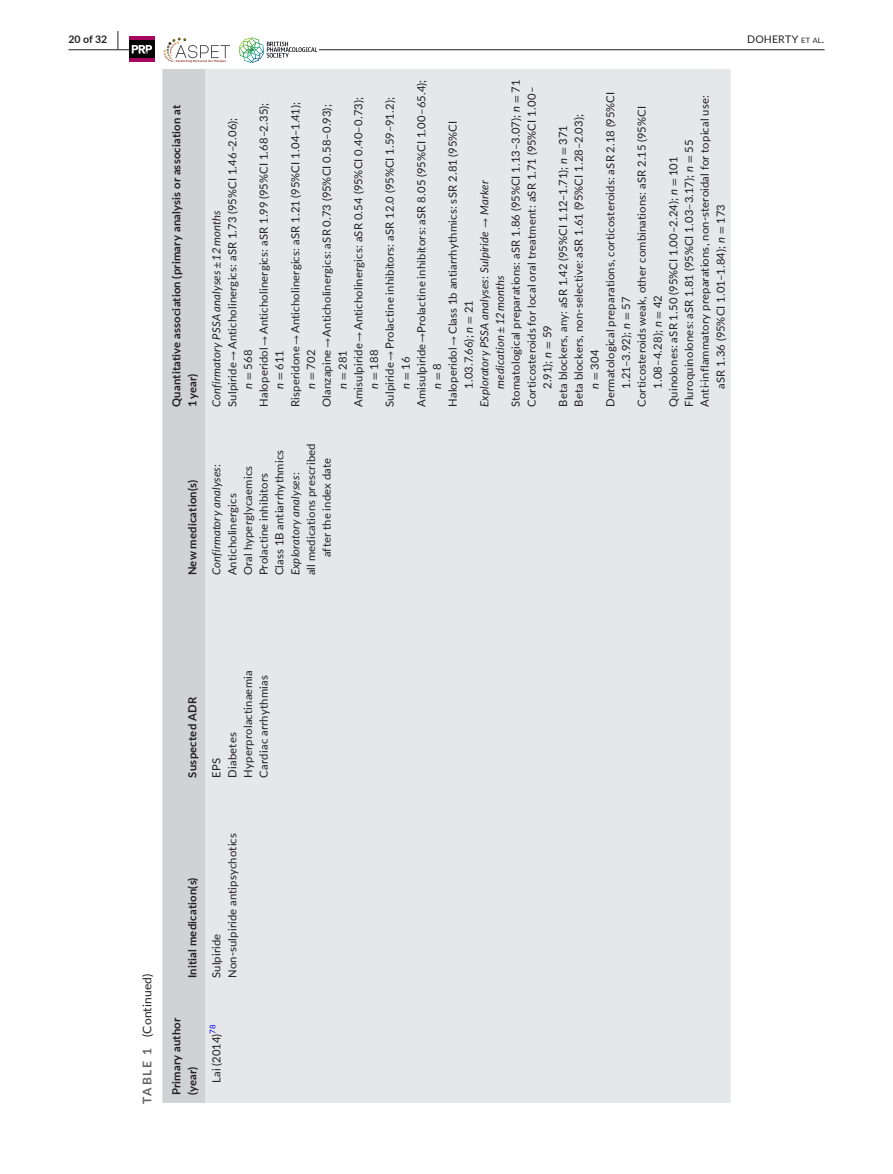
<style>
.page{position:relative;width:893px;height:1174px;background:#fff}
.page>*{position:absolute;margin:0;border:0;box-sizing:border-box;transform-origin:0 0}
.t1{font:12px "Lato";letter-spacing:.015em;color:#231f20}
.t2{font:11.25px/15.8px "Lato";letter-spacing:.015em;color:#231f20}
.t3{font:italic 11.25px "Lato";letter-spacing:.015em;color:#231f20}
.t4{font:700 11.25px/15.8px "Lato";letter-spacing:.02em;color:#231f20}
.t5{font:10.5px "Lato";letter-spacing:.02em;color:#231f20}
.t6{font:700 10.5px "Lato";color:#231f20}
.s1{font-size:19.5px}
.s2{font-size:7.35px}
.s3{font-family:"STIX"}
.s4{font-style:italic}
.s5{font-style:normal}
.s6{font-family:"STIX";font-style:normal}
.s7{font-weight:700;color:#636366}
</style>
<div class="page">
<hr style="left:68px;top:49px;width:756px;height:1px;background:#231f20">
<div style="left:129px;top:36px;width:189px;height:27px;background:#fff"></div>
<div style="left:129px;top:37px;width:26px;height:25px;background:#070606"></div>
<hr style="left:129px;top:37px;width:26px;height:3px;background:#a60660">
<hr style="left:129px;top:59px;width:26px;height:3px;background:#a60660">
<svg style="left:132px;top:45px;width:20px;height:9px"></svg>
<svg style="left:163px;top:37px;width:67px;height:25px"></svg>
<svg style="left:239px;top:37px;width:78px;height:26px"></svg>
<svg style="left:162px;top:69px;width:44px;height:1033px;background:#d4d5d7"></svg>
<div style="left:206px;top:69px;width:525px;height:1033px;background:#e6e7e9"></div>
<p class="t6" style="left:68px;top:31px;width:52px">20 of 32 <span class="s1">|</span></p>
<p class="t5" style="left:747px;top:31px;width:79px">DOHERTY <span class="s2">et al</span>.</p>
<p class="t4" style="left:168px;top:407px;width:303px;rotate:-90deg">Quantitative association (primary analysis or association at<br>1 year)</p>
<p class="t2" style="left:413px;top:407px;width:329px;rotate:-90deg">Amisulpiride<span class="s3">→</span>Prolactine inhibitors: aSR 8.05 (95%CI 1.00–65.4);</p>
<p class="t2" style="left:507px;top:407px;width:328px;rotate:-90deg">Stomatological preparations: aSR 1.86 (95%CI 1.13–3.07); <span class="s4">n</span> <span class="s3">=</span> 71</p>
<p class="t2" style="left:523px;top:407px;width:321px;rotate:-90deg">Corticosteroids for local oral treatment: aSR 1.71 (95%CI 1.00–</p>
<p class="t2" style="left:602px;top:407px;width:317px;rotate:-90deg">Dermatological preparations, corticosteroids: aSR 2.18 (95%CI</p>
<p class="t2" style="left:696px;top:407px;width:313px;rotate:-90deg">Anti-inflammatory preparations, non-steroidal for topical use:</p>
<p class="t2" style="left:381px;top:407px;width:311px;rotate:-90deg">Sulpiride <span class="s3">→</span> Prolactine inhibitors: aSR 12.0 (95%CI 1.59–91.2);</p>
<p class="t2" style="left:350px;top:407px;width:311px;rotate:-90deg">Amisulpiride <span class="s3">→</span> Anticholinergics: aSR 0.54 (95%CI 0.40–0.73);</p>
<p class="t2" style="left:287px;top:407px;width:306px;rotate:-90deg">Risperidone <span class="s3">→</span> Anticholinergics: aSR 1.21 (95%CI 1.04–1.41);</p>
<p class="t2" style="left:255px;top:407px;width:306px;rotate:-90deg">Haloperidol <span class="s3">→</span> Anticholinergics: aSR 1.99 (95%CI 1.68–2.35);</p>
<p class="t2" style="left:318px;top:407px;width:304px;rotate:-90deg">Olanzapine <span class="s3">→</span> Anticholinergics: aSR 0.73 (95%CI 0.58–0.93);</p>
<p class="t2" style="left:633px;top:407px;width:302px;rotate:-90deg">Corticosteroids weak, other combinations: aSR 2.15 (95%CI</p>
<p class="t2" style="left:555px;top:407px;width:283px;rotate:-90deg">Beta blockers, any: aSR 1.42 (95%CI 1.12–1.71); <span class="s4">n</span> <span class="s3">=</span> 371</p>
<p class="t2" style="left:570px;top:407px;width:294px;rotate:-90deg">Beta blockers, non-selective: aSR 1.61 (95%CI 1.28–2.03);</p>
<p class="t2" style="left:224px;top:407px;width:291px;rotate:-90deg">Sulpiride <span class="s3">→</span> Anticholinergics: aSR 1.73 (95%CI 1.46–2.06);</p>
<p class="t2" style="left:444px;top:407px;width:288px;rotate:-90deg">Haloperidol <span class="s3">→</span> Class 1b antiarrhythmics: sSR 2.81 (95%CI</p>
<p class="t2" style="left:681px;top:407px;width:269px;rotate:-90deg">Fluroquinolones: aSR 1.81 (95%CI 1.03–3.17); <span class="s4">n</span> <span class="s3">=</span> 55</p>
<p class="t2" style="left:665px;top:407px;width:252px;rotate:-90deg">Quinolones: aSR 1.50 (95%CI 1.00–2.24); <span class="s4">n</span> <span class="s3">=</span> 101</p>
<p class="t3" style="left:476px;top:407px;width:228px;rotate:-90deg">Exploratory PSSA analyses<span class="s5">:</span> Sulpiride <span class="s6">→</span> Marker</p>
<p class="t2" style="left:712px;top:389px;width:186px;rotate:-90deg">aSR 1.36 (95%CI 1.01–1.84); <span class="s4">n</span> <span class="s3">=</span> 173</p>
<p class="t3" style="left:209px;top:407px;width:198px;rotate:-90deg">Confirmatory PSSA analyses <span class="s3">±</span> 12 months</p>
<p class="t3" style="left:492px;top:389px;width:115px;rotate:-90deg">medication <span class="s3">±</span> 12 months</p>
<p class="t2" style="left:649px;top:389px;width:95px;rotate:-90deg">1.08–4.28); <span class="s4">n</span> <span class="s3">=</span> 42</p>
<p class="t2" style="left:618px;top:389px;width:94px;rotate:-90deg">1.21–3.92); <span class="s4">n</span> <span class="s3">=</span> 57</p>
<p class="t2" style="left:460px;top:389px;width:90px;rotate:-90deg">1.03.7.66); <span class="s4">n</span> <span class="s3">=</span> 21</p>
<p class="t2" style="left:539px;top:389px;width:65px;rotate:-90deg">2.91); <span class="s4">n</span> <span class="s3">=</span> 59</p>
<p class="t2" style="left:586px;top:389px;width:41px;rotate:-90deg"><span class="s4">n</span><span class="s3">=</span>304</p>
<p class="t2" style="left:240px;top:389px;width:41px;rotate:-90deg"><span class="s4">n</span> <span class="s3">=</span> 568</p>
<p class="t2" style="left:366px;top:389px;width:41px;rotate:-90deg"><span class="s4">n</span> <span class="s3">=</span> 188</p>
<p class="t2" style="left:303px;top:389px;width:41px;rotate:-90deg"><span class="s4">n</span> <span class="s3">=</span> 702</p>
<p class="t2" style="left:334px;top:389px;width:40px;rotate:-90deg"><span class="s4">n</span> <span class="s3">=</span> 281</p>
<p class="t2" style="left:271px;top:389px;width:40px;rotate:-90deg"><span class="s4">n</span> <span class="s3">=</span> 611</p>
<p class="t2" style="left:397px;top:389px;width:34px;rotate:-90deg"><span class="s4">n</span><span class="s3">=</span>16</p>
<p class="t3" style="left:429px;top:389px;width:27px;rotate:-90deg">n<span class="s6">=</span><span class="s5">8</span></p>
<p class="t4" style="left:184px;top:575px;width:97px;rotate:-90deg">New medication(s)</p>
<p class="t2" style="left:303px;top:575px;width:134px;rotate:-90deg">all medications prescribed</p>
<p class="t2" style="left:271px;top:575px;width:127px;rotate:-90deg">Class 1B antiarrhythmics</p>
<p class="t2" style="left:318px;top:557px;width:101px;rotate:-90deg">after the index date</p>
<p class="t3" style="left:209px;top:575px;width:113px;rotate:-90deg">Confirmatory analyses<span class="s5">:</span></p>
<p class="t2" style="left:240px;top:575px;width:111px;rotate:-90deg">Oral hyperglycaemics</p>
<p class="t2" style="left:255px;top:575px;width:104px;rotate:-90deg">Prolactine inhibitors</p>
<p class="t3" style="left:287px;top:575px;width:104px;rotate:-90deg">Exploratory analyses<span class="s5">:</span></p>
<p class="t2" style="left:224px;top:575px;width:84px;rotate:-90deg">Anticholinergics</p>
<p class="t4" style="left:184px;top:777px;width:82px;rotate:-90deg">Suspected ADR</p>
<p class="t2" style="left:208px;top:777px;width:108px;rotate:-90deg">EPS<br>Diabetes<br>Hyperprolactinaemia<br>Cardiac arrhythmias</p>
<p class="t1" style="left:139px;top:1104px;width:132px;rotate:-90deg"><span class="s7">TABLE 1</span> (Continued)</p>
<p class="t4" style="left:184px;top:978px;width:102px;rotate:-90deg">Initial medication(s)</p>
<p class="t2" style="left:208px;top:978px;width:147px;rotate:-90deg">Sulpiride<br>Non-sulpiride antipsychotics</p>
<p class="t4" style="left:168px;top:1095px;width:79px;rotate:-90deg">Primary author (year)</p>
<p class="t2" style="left:208px;top:1083px;width:60px;rotate:-90deg">Lai (2014)<sup>78</sup></p>
</div>
